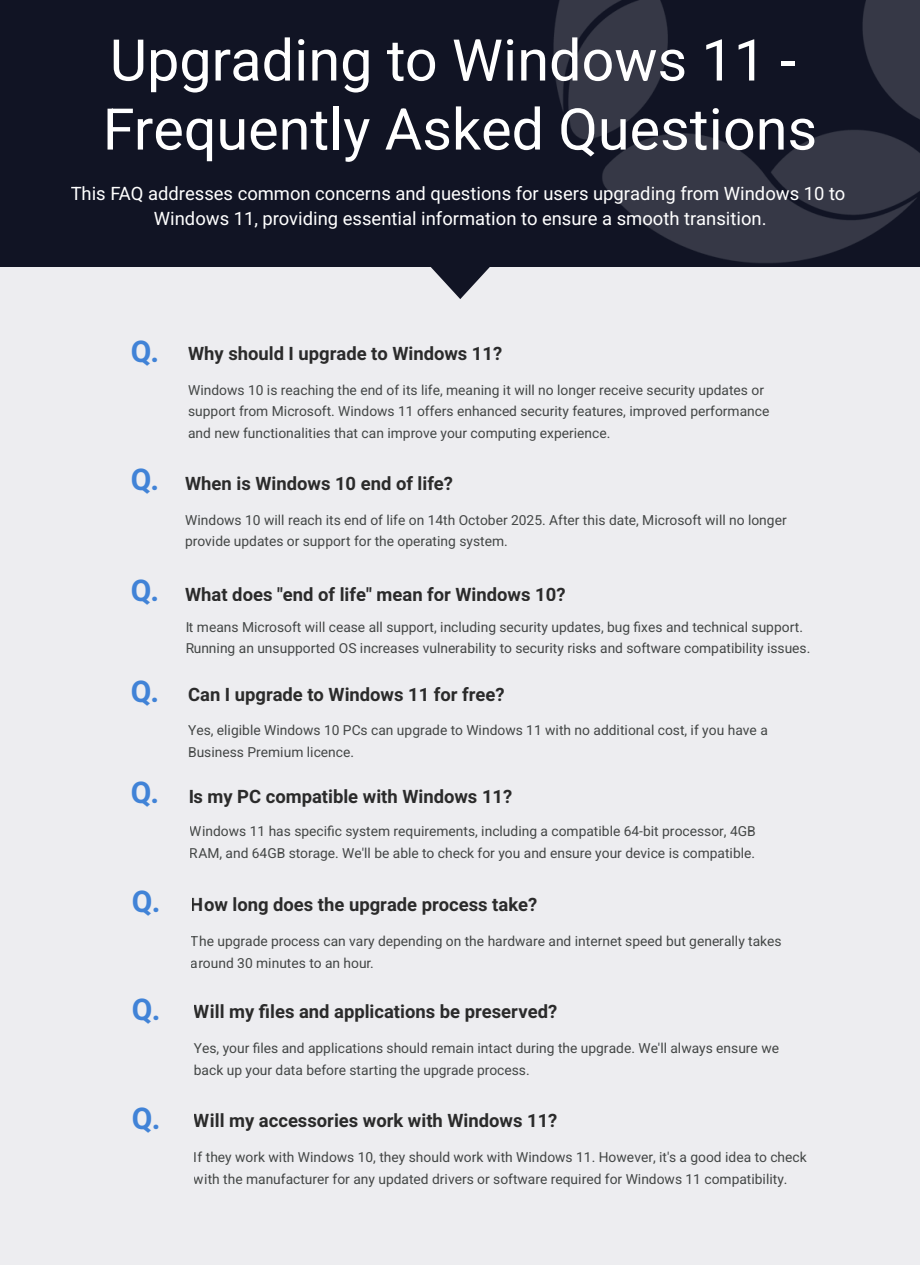
<style>
.page{position:relative;width:920px;height:1265px;background:#fff}
.page>*{position:absolute;margin:0;border:0;box-sizing:border-box;transform-origin:0 0}
.t1{font:57.45px/69px "Heebo";color:#fff}
.t2{font:700 29.85px "Heebo";color:#4183d7}
.t3{font:700 18.45px "Heebo";color:#2b2b2b}
.t4{font:18.45px/25.3px "Heebo";color:#fff;text-align:center}
.t5{font:13.8px/21.9px "Heebo";color:#444746}
</style>
<div class="page">
<div style="left:0;top:0;width:919px;height:1264px;background:#ededf0"></div>
<div style="left:0;top:0;width:919px;height:267px;background:#111424"></div>
<img style="left:553px;top:0;width:366px;height:263px">
<svg style="left:431px;top:267px;width:59px;height:32px"></svg>
<h1 class="t1" style="left:103px;top:28px;width:715px">Upgrading to Windows 11 -<br>Frequently Asked Questions</h1>
<h3 class="t4" style="left:71px;top:182px;width:776px">This FAQ addresses common concerns and questions for users upgrading from Windows 10 to<br>Windows 11, providing essential information to ensure a smooth transition.</h3>
<h2 class="t2" style="left:130px;top:331px;width:31px">Q.</h2>
<h2 class="t2" style="left:130px;top:459px;width:31px">Q.</h2>
<h2 class="t2" style="left:130px;top:569px;width:31px">Q.</h2>
<h2 class="t2" style="left:130px;top:670px;width:31px">Q.</h2>
<h2 class="t2" style="left:130px;top:771px;width:31px">Q.</h2>
<h2 class="t2" style="left:131px;top:881px;width:31px">Q.</h2>
<h2 class="t2" style="left:131px;top:989px;width:31px">Q.</h2>
<h2 class="t2" style="left:131px;top:1097px;width:31px">Q.</h2>
<h3 class="t3" style="left:188px;top:341px;width:315px">Why should I upgrade to Windows 11?</h3>
<p class="t5" style="left:188px;top:379px;width:582px">Windows 10 is reaching the end of its life, meaning it will no longer receive security updates or support from Microsoft. Windows 11 o ers enhanced security features, improved performance and new functionalities that can improve your computing experience.</p>
<h3 class="t3" style="left:185px;top:471px;width:269px">When is Windows 10 end of life?</h3>
<p class="t5" style="left:185px;top:509px;width:603px">Windows 10 will reach its end of life on 14th October 2025. After this date, Microsoft will no longer provide updates or support for the operating system.</p>
<h3 class="t3" style="left:185px;top:581px;width:382px">What does "end of life" mean for Windows 10?</h3>
<p class="t5" style="left:185px;top:616px;width:626px">It means Microsoft will cease all support, including security updates, bug xes and technical support.<br>Running an unsupported OS increases vulnerability to security risks and software compatibility issues.</p>
<h3 class="t3" style="left:188px;top:681px;width:318px">Can I upgrade to Windows 11 for free?</h3>
<p class="t5" style="left:188px;top:719px;width:581px">Yes, eligible Windows 10 PCs can upgrade to Windows 11 with no additional cost, if you have a<br>Business Premium licence.</p>
<h3 class="t3" style="left:188px;top:783px;width:325px">Is my PC compatible with Windows 11?</h3>
<p class="t5" style="left:190px;top:821px;width:139px">Windows 11 has speci</p>
<p class="t5" style="left:190px;top:821px;width:567px;text-align:right">c system requirements, including a compatible 64-bit processor, 4GB<br>RAM, and 64GB storage. We'll be able to check for you and ensure your device is compatible.</p>
<h3 class="t3" style="left:191px;top:891px;width:348px">How long does the upgrade process take?</h3>
<p class="t5" style="left:191px;top:930px;width:592px">The upgrade process can vary depending on the hardware and internet speed but generally takes around 30 minutes to an hour.</p>
<h3 class="t3" style="left:194px;top:998px;width:62px">Will my</h3>
<h3 class="t3" style="left:270px;top:998px;width:288px">les and applications be preserved?</h3>
<p class="t5" style="left:194px;top:1037px;width:586px;text-indent:67px">les and applications should remain intact during the upgrade. We'll always ensure we back up your data before starting the upgrade process.</p>
<p class="t5" style="left:194px;top:1037px;width:57px">Yes, your</p>
<h3 class="t3" style="left:194px;top:1108px;width:365px">Will my accessories work with Windows 11?</h3>
<p class="t5" style="left:194px;top:1146px;width:614px">If they work with Windows 10, they should work with Windows 11. However, it's a good idea to check with the manufacturer for any updated drivers or software required for Windows 11 compatibility.</p>
</div>
